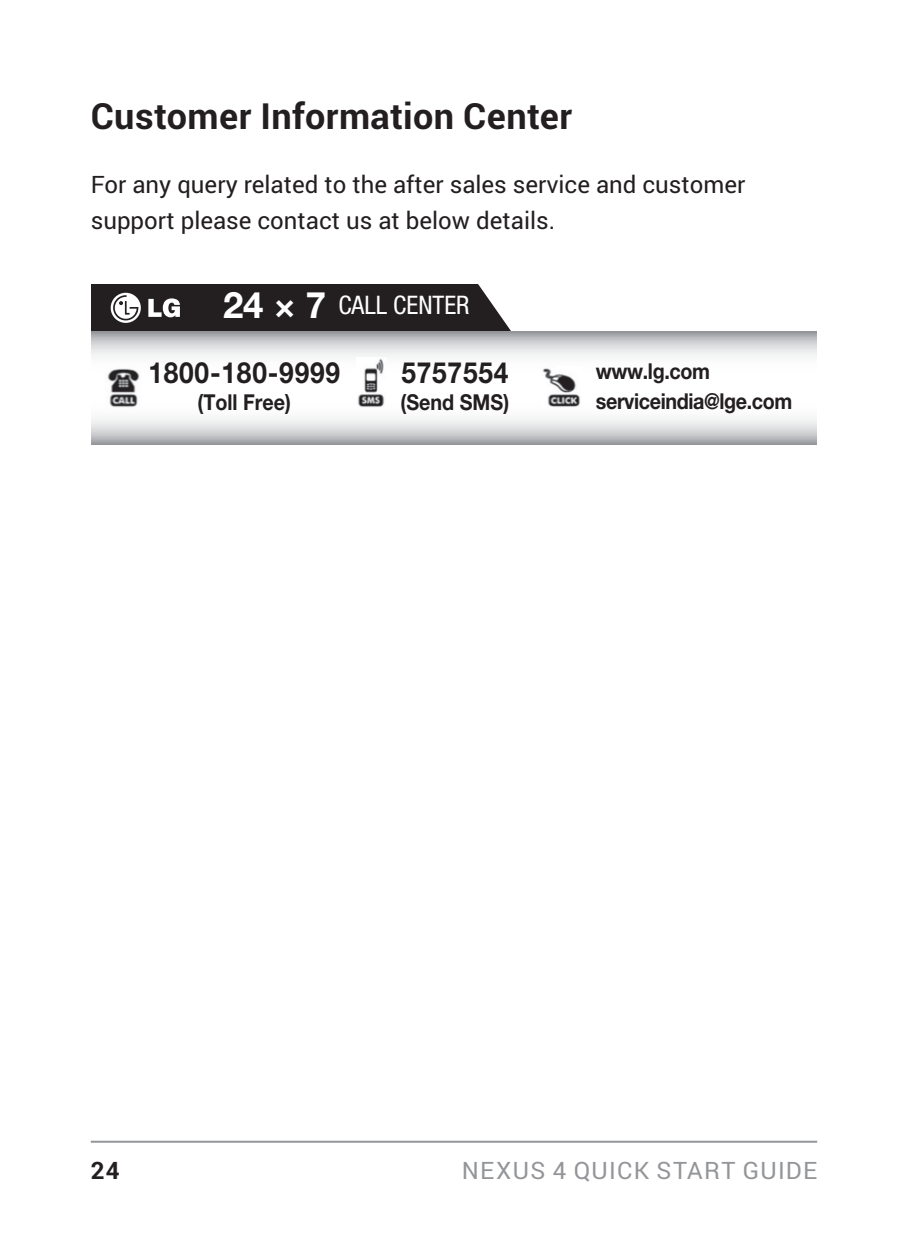
<style>
.page{position:relative;width:908px;height:1248px;background:#fff}
.page>*{position:absolute;margin:0;border:0;box-sizing:border-box;transform-origin:0 0}
.H-Level2{font:700 36px "Roboto";letter-spacing:.01em;color:#231f20}
.t1{font:32.8px "Myriad Pro";letter-spacing:-.02em;color:#231f20;scale:.9 1}
.t2{font:700 29.2px "Helvetica Neue LT Pro";letter-spacing:.03em;color:#231f20;scale:.9 1}
.t3{font:condensed 25.6px "Helvetica Neue LT Pro";color:#fff}
.main-p-safety{font:24px/36px "Roboto";color:#231f20}
.t4{font:24px "Roboto";letter-spacing:.055em;color:#939598}
.t5{font:700 24px "Roboto";color:#231f20}
.t6{font:700 22px/29.2px "Helvetica Neue LT Pro";letter-spacing:-.02em;color:#231f20;scale:.9 1}
.t7{font:700 22px "Helvetica Neue LT Pro";color:#231f20;scale:.9 1}
.s1{font-weight:700;font-stretch:normal;font-size:36.4px}
</style>
<div class="page">
<hr style="left:91px;top:1140px;width:725px;height:2px;background:#939598">
<svg style="left:91px;top:331px;width:725px;height:113px"></svg>
<img style="left:106px;top:367px;width:35px;height:41px">
<img style="left:356px;top:357px;width:30px;height:51px">
<img style="left:542px;top:366px;width:38px;height:42px">
<div style="left:91px;top:284px;width:419px;height:47px;background:#231f20"></div>
<svg style="left:478px;top:284px;width:33px;height:47px"></svg>
<svg style="left:148px;top:298px;width:32px;height:19px"></svg>
<svg style="left:111px;top:293px;width:30px;height:30px"></svg>
<p class="t1" style="left:91px;top:90px;width:554px">support please contact us at below details</p>
<p class="H-Level2" style="left:91px;top:90px;width:482px">Customer Information Center</p>
<p class="main-p-safety" style="left:91px;top:165px;width:655px">For any query related to the after sales service and customer support please contact us at below details.</p>
<p class="t3" style="left:223px;top:290px;width:248px"><span class="s1">24 × 7</span> CALL CENTER</p>
<p class="t2" style="left:148px;top:355px;width:214px">1800-180-9999</p>
<p class="t7" style="left:197px;top:388px;width:105px">(Toll Free)</p>
<p class="t2" style="left:401px;top:355px;width:120px">5757554</p>
<p class="t6" style="left:400px;top:387px;width:122px">(Send SMS)</p>
<p class="t6" style="left:595px;top:356px;width:219px">www.lg.com serviceindia@lge.com</p>
<p class="t5" style="left:91px;top:1153px;width:30px">24</p>
<p class="t4" style="left:461px;top:1153px;width:356px">NEXUS 4 QUICK START GUIDE</p>
</div>
